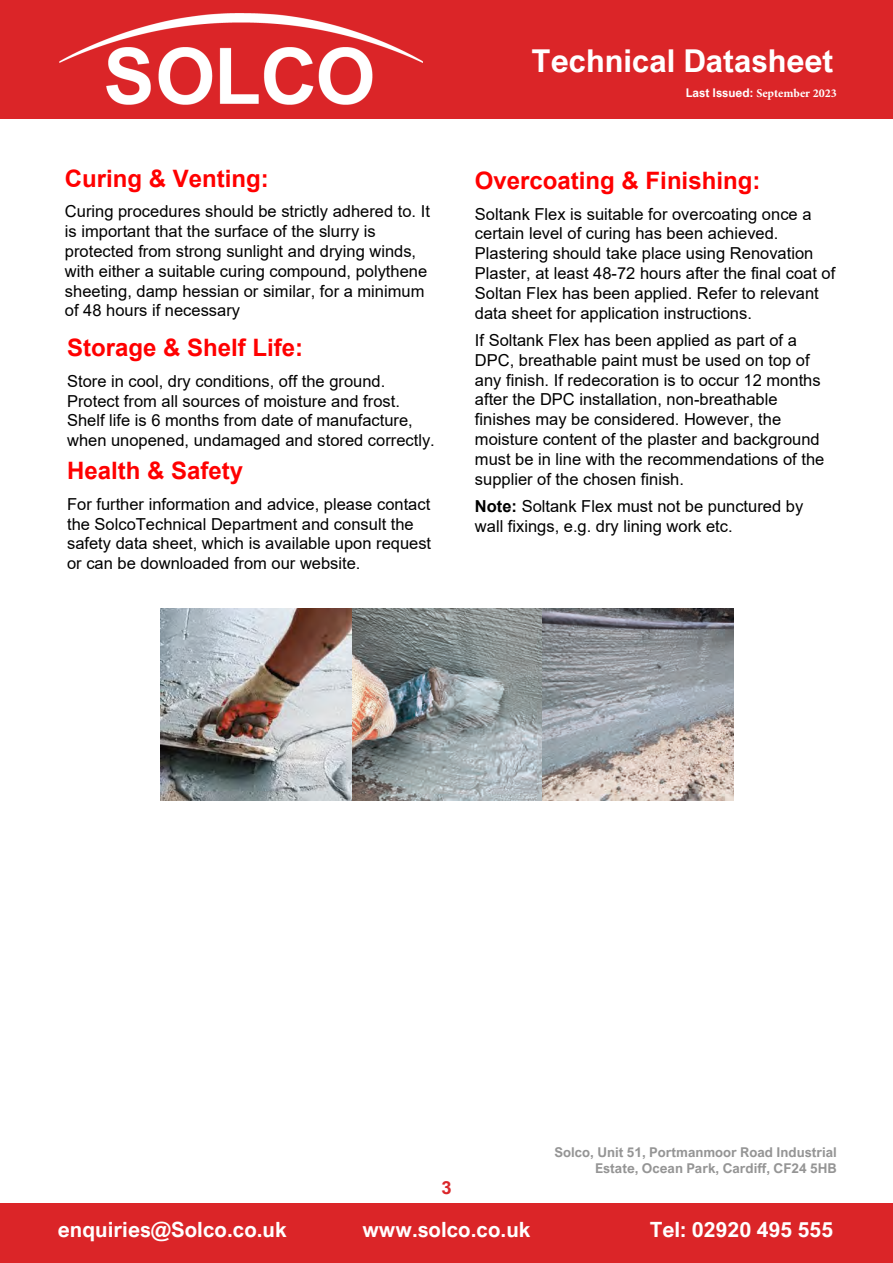
<style>
.page{position:relative;width:893px;height:1263px;background:#fff}
.page>*{position:absolute;margin:0;border:0;box-sizing:border-box;transform-origin:0 0}
.t1{font:700 31.5px "Arial Nova";color:#fff}
.t2{font:700 24px "Arial";color:#f00}
.t3{font:700 21px "Arial Nova";color:#fff}
.t4{font:700 18px "Arial Nova";color:#da262a}
.t5{font:16.5px/19.8px "Arial";color:#000}
.t6{font:16.5px/19.8px "Arial";color:#000}
.t7{font:700 13.5px/16.2px "Arial Nova";color:#959595;text-align:right}
.t8{font:700 12px "Minion Pro";color:#fff}
.s1{font-style:inherit}
.s2{font-family:"Arial Nova"}
.s3{font-weight:700}
</style>
<div class="page">
<div style="left:0;top:0;width:893px;height:118px;background:#db2528"></div>
<img style="left:60px;top:14px;width:363px;height:90px">
<div style="left:0;top:1203px;width:893px;height:60px;background:#db2528"></div>
<img style="left:161px;top:609px;width:573px;height:191px">
<h2 class="t2" style="left:65px;top:162px;width:205px">Curing &amp; Venting:</h2>
<p class="t6" style="left:65px;top:202px;width:366px">Curing procedures should be strictly adhered to. It is important that the surface of the slurry is protected from strong sunlight and drying winds, with either a suitable curing compound, polythene sheeting, damp hessian or similar, for a minimum of 48 hours <span class="s1">if necessary</span></p>
<h2 class="t2" style="left:67px;top:331px;width:238px">Storage &amp; Shelf Life<span class="s1">:</span></h2>
<p class="t5" style="left:67px;top:371px;width:369px">Store in cool, dry conditions, off the ground.<br>Protect from all sources of moisture and frost.<br>Shelf life is 6 months from date of manufacture, when unopened, undamaged and stored correctly.</p>
<h2 class="t2" style="left:67px;top:454px;width:178px">Health &amp; Safety</h2>
<p class="t6" style="left:67px;top:494px;width:366px">For further information and advice, please contact the SolcoTechnical Department and consult the safety data sheet, which is available upon request or can be downloaded from our website.</p>
<h1 class="t1" style="left:532px;top:43px;width:303px">Technical Datasheet</h1>
<p class="t8" style="left:686px;top:85px;width:152px"><span class="s2">Last Issued:</span> September 2023</p>
<h2 class="t2" style="left:475px;top:164px;width:287px">Overcoating &amp; Finishing:</h2>
<p class="t5" style="left:475px;top:204px;width:362px">Soltank Flex is suitable for overcoating once a certain level of curing has been achieved.<br>Plastering should take place using Renovation Plaster, at least 48-72 hours after the final coat of Soltan Flex has been applied. Refer to relevant data sheet for application instructions.</p>
<p class="t5" style="left:475px;top:330px;width:351px">If Soltank Flex has been applied as part of a DPC, breathable paint must be used on top of any finish. If redecoration is to occur 12 months after the DPC installation, non-breathable finishes may be considered. However, the moisture content of the plaster and background must be in line with the recommendations of the supplier of the chosen finish.</p>
<p class="t5" style="left:475px;top:496px;width:330px"><span class="s3">Note:</span> Soltank Flex must not be punctured by wall fixings, e.g. dry lining work etc.</p>
<p class="t4" style="left:441px;top:1177px;width:12px">3</p>
<p class="t7" style="left:554px;top:1144px;width:284px">Solco, Unit 51, Portmanmoor Road Industrial<br>Estate, Ocean Park, Cardiff, CF24 5HB</p>
<p class="t3" style="left:58px;top:1217px;width:230px">enquiries@Solco.co.uk</p>
<p class="t3" style="left:362px;top:1217px;width:170px">www.solco.co.uk</p>
<p class="t3" style="left:650px;top:1217px;width:185px">Tel: 02920 495 555</p>
</div>
